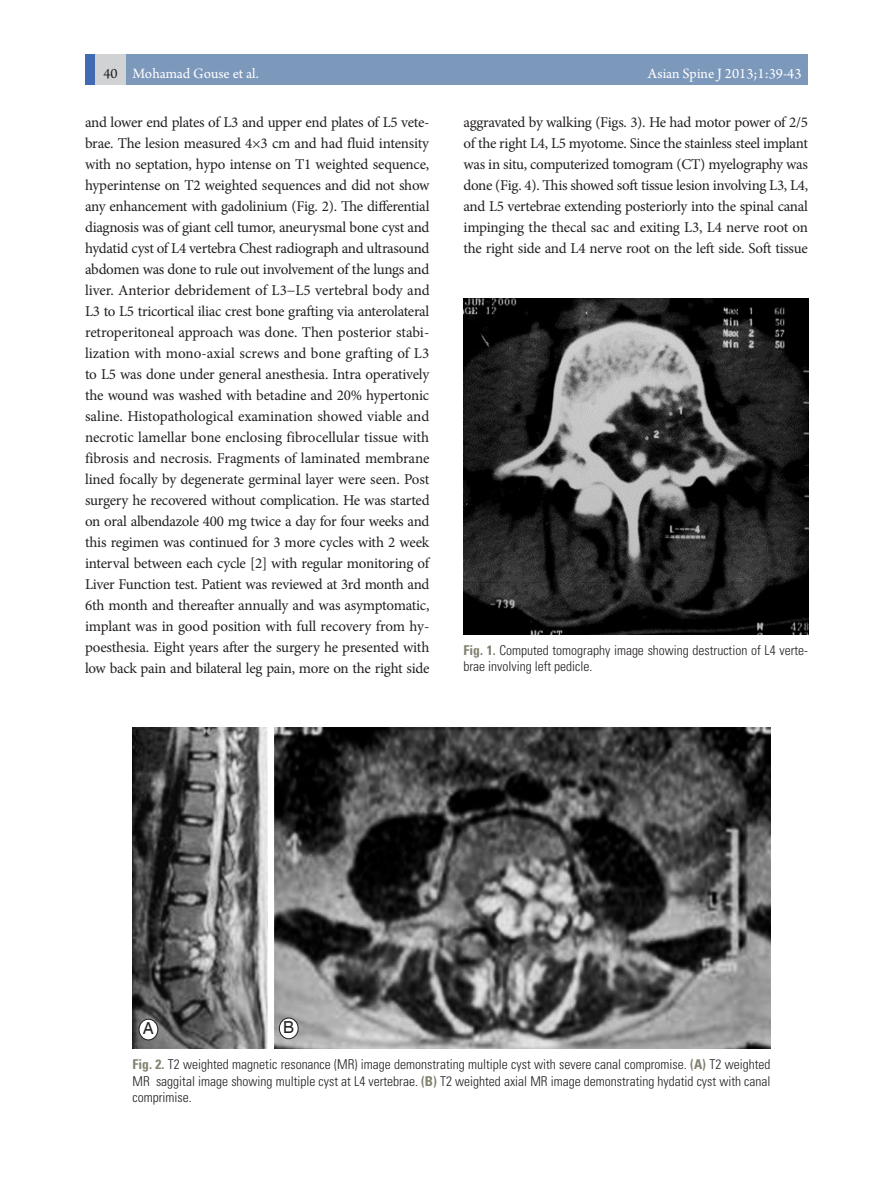
<style>
.page{position:relative;width:893px;height:1191px;background:#fff}
.page>*{position:absolute;margin:0;border:0;box-sizing:border-box;transform-origin:0 0}
.t1{font:16.5px "Helvetica";color:#231f20}
.본문_내용{font:15px/21px "Minion Pro";letter-spacing:-.02em;color:#231f20;text-align:justify}
.t2{font:15px "Arno Pro";color:#fff}
.t3{font:15px "Arno Pro";color:#231f20}
.표_그림설명{font:300 condensed 13.5px/16.2px "Univers LT Std";color:#231f20}
.s1{font-weight:700;color:#82806e}
</style>
<div class="page">
<div style="left:85px;top:54px;width:58px;height:30px;background:#d1d2d4"></div>
<div style="left:126px;top:54px;width:682px;height:30px;background:#7c98bb"></div>
<div style="left:85px;top:54px;width:10px;height:30px;background:#406ab4"></div>
<img style="left:463px;top:298px;width:345px;height:336px">
<img style="left:133px;top:727px;width:637px;height:321px">
<div style="left:139px;top:1019px;width:19px;height:21px;background:#fff;border-radius:50%"></div>
<div style="left:139px;top:1019px;width:19px;height:21px;border:1px solid #231f20;border-radius:50%"></div>
<div style="left:279px;top:1018px;width:19px;height:20px;background:#fff;border-radius:50%"></div>
<div style="left:279px;top:1017px;width:19px;height:22px;border:1px solid #231f20;border-radius:50%"></div>
<p class="t3" style="left:103px;top:65px;width:16px">40</p>
<p class="t2" style="left:133px;top:65px;width:128px">Mohamad Gouse et al.</p>
<p class="t2" style="left:648px;top:65px;width:155px">Asian Spine J 2013;1:39-43</p>
<p class="본문_내용" style="left:85px;top:112px;width:346px">and lower end plates of L3 and upper end plates of L5 vete&shy;brae. The lesion measured 4×3 cm and had fluid intensity with no septation, hypo intense on T1 weighted sequence, hyperintense on T2 weighted sequences and did not show any enhancement with gadolinium (Fig. 2). The differential diagnosis was of giant cell tumor, aneurysmal bone cyst and hydatid cyst of L4 vertebra Chest radiograph and ultrasound abdomen was done to rule out involvement of the lungs and liver. Anterior debridement of L3−L5 vertebral body and L3 to L5 tricortical iliac crest bone grafting via anterolateral retroperitoneal approach was done. Then posterior stabi&shy;lization with mono-axial screws and bone grafting of L3 to L5 was done under general anesthesia. Intra operatively the wound was washed with betadine and 20% hypertonic saline. Histopathological examination showed viable and necrotic lamellar bone enclosing fibrocellular tissue with fibrosis and necrosis. Fragments of laminated membrane lined focally by degenerate germinal layer were seen. Post surgery he recovered without complication. He was started on oral albendazole 400 mg twice a day for four weeks and this regimen was continued for 3 more cycles with 2 week interval between each cycle [2] with regular monitoring of Liver Function test. Patient was reviewed at 3rd month and 6th month and thereafter annually and was asymptomatic, implant was in good position with full recovery from hy&shy;poesthesia. Eight years after the surgery he presented with low back pain and bilateral leg pain, more on the right side</p>
<p class="본문_내용" style="left:463px;top:112px;width:346px">aggravated by walking (Figs. 3). He had motor power of 2/5 of the right L4, L5 myotome. Since the stainless steel implant was in situ, computerized tomogram (CT) myelography was done (Fig. 4). This showed soft tissue lesion involving L3, L4, and L5 vertebrae extending posteriorly into the spinal canal impinging the thecal sac and exiting L3, L4 nerve root on the right side and L4 nerve root on the left side. Soft tissue</p>
<p class="표_그림설명" style="left:463px;top:642px;width:346px"><span class="s1">Fig. 1.</span> Computed tomography image showing destruction of L4 verte&shy;brae involving left pedicle.</p>
<p class="t1" style="left:143px;top:1019px;width:13px">A</p>
<p class="t1" style="left:283px;top:1018px;width:13px">B</p>
<p class="표_그림설명" style="left:133px;top:1056px;width:639px;text-align:justify"><span class="s1">Fig. 2.</span> T2 weighted magnetic resonance (MR) image demonstrating multiple cyst with severe canal compromise. <span class="s1">(A)</span> T2 weighted MR saggital image showing multiple cyst at L4 vertebrae. <span class="s1">(B)</span> T2 weighted axial MR image demonstrating hydatid cyst with canal comprimise.</p>
</div>
